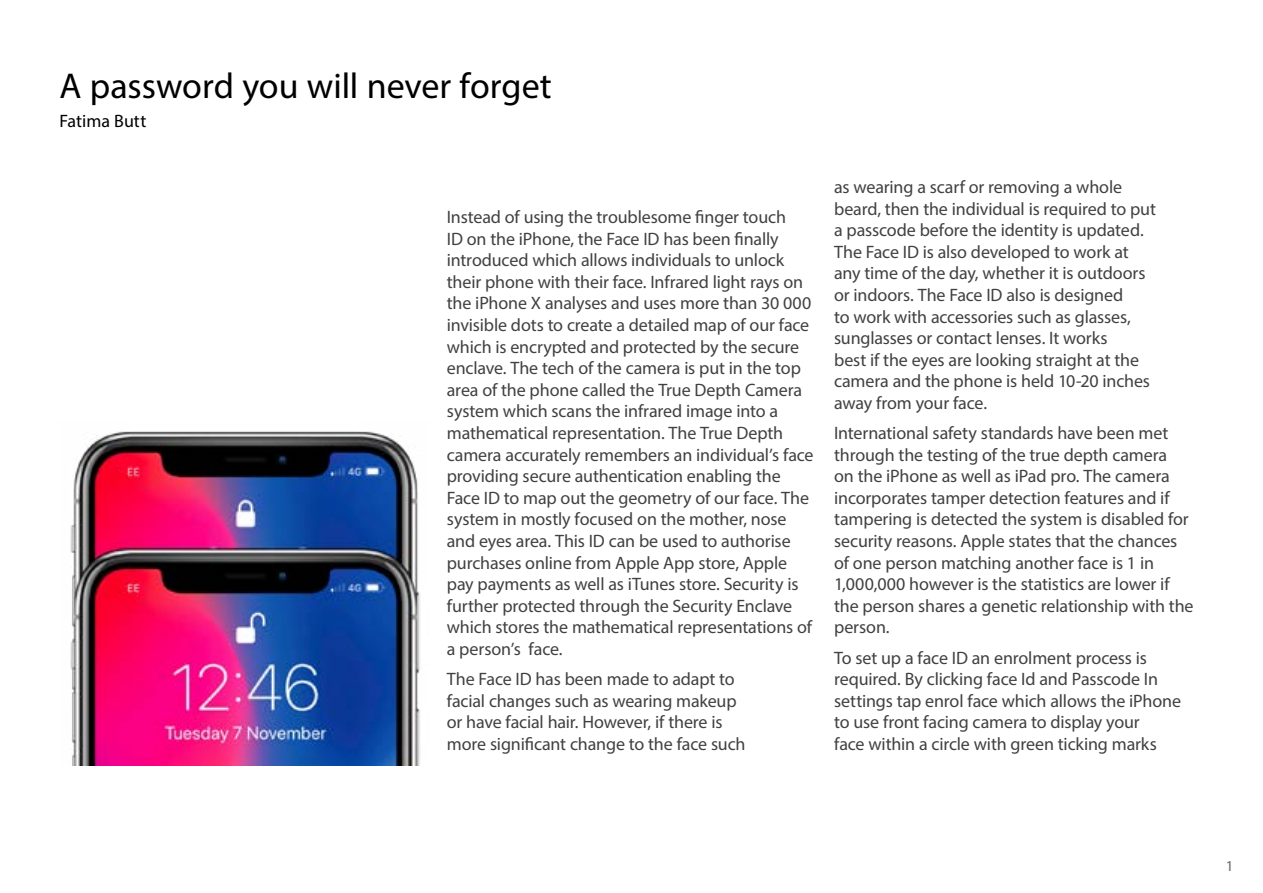
<style>
.page{position:relative;width:1263px;height:893px;background:#fff}
.page>*{position:absolute;margin:0;border:0;box-sizing:border-box;transform-origin:0 0}
.t1{font:36px "Myriad Pro";color:#000}
.t2{font:18px/21.6px "Myriad Pro";letter-spacing:-.01em;color:#414042}
.t3{font:18px "Myriad Pro";color:#000}
.t4{font:15px "Myriad Pro";color:#636466}
</style>
<div class="page">
<img style="left:70px;top:431px;width:350px;height:334px">
<h1 class="t1" style="left:60px;top:64px;width:494px">A password you will never forget</h1>
<p class="t3" style="left:60px;top:110px;width:88px">Fatima Butt</p>
<p class="t2" style="left:447px;top:206px;width:368px">Instead of using the troublesome finger touch<br>ID on the iPhone, the Face ID has been finally introduced which allows individuals to unlock their phone with their face. Infrared light rays on the iPhone X analyses and uses more than 30 000 invisible dots to create a detailed map of our face which is encrypted and protected by the secure enclave. The tech of the camera is put in the top area of the phone called the True Depth Camera system which scans the infrared image into a mathematical representation. The True Depth camera accurately remembers an individual’s face providing secure authentication enabling the Face ID to map out the geometry of our face. The system in mostly focused on the mother, nose and eyes area. This ID can be used to authorise purchases online from Apple App store, Apple pay payments as well as iTunes store. Security is further protected through the Security Enclave which stores the mathematical representations of a person’s face.</p>
<p class="t2" style="left:447px;top:668px;width:300px">The Face ID has been made to adapt to facial changes such as wearing makeup or have facial hair. However, if there is more significant change to the face such</p>
<p class="t2" style="left:834px;top:176px;width:323px">as wearing a scarf or removing a whole beard, then the individual is required to put a passcode before the identity is updated.<br>The Face ID is also developed to work at any time of the day, whether it is outdoors or indoors. The Face ID also is designed<br>to work with accessories such as glasses, sunglasses or contact lenses. It works<br>best if the eyes are looking straight at the camera and the phone is held 10-20 inches away from your face.</p>
<p class="t2" style="left:834px;top:422px;width:361px">International safety standards have been met through the testing of the true depth camera<br>on the iPhone as well as iPad pro. The camera incorporates tamper detection features and if tampering is detected the system is disabled for security reasons. Apple states that the chances of one person matching another face is 1 in 1,000,000 however is the statistics are lower if the person shares a genetic relationship with the person.</p>
<p class="t2" style="left:834px;top:646px;width:348px">To set up a face ID an enrolment process is required. By clicking face Id and Passcode In settings tap enrol face which allows the iPhone to use front facing camera to display your<br>face within a circle with green ticking marks</p>
<p class="t4" style="left:1226px;top:857px;width:9px">1</p>
</div>
